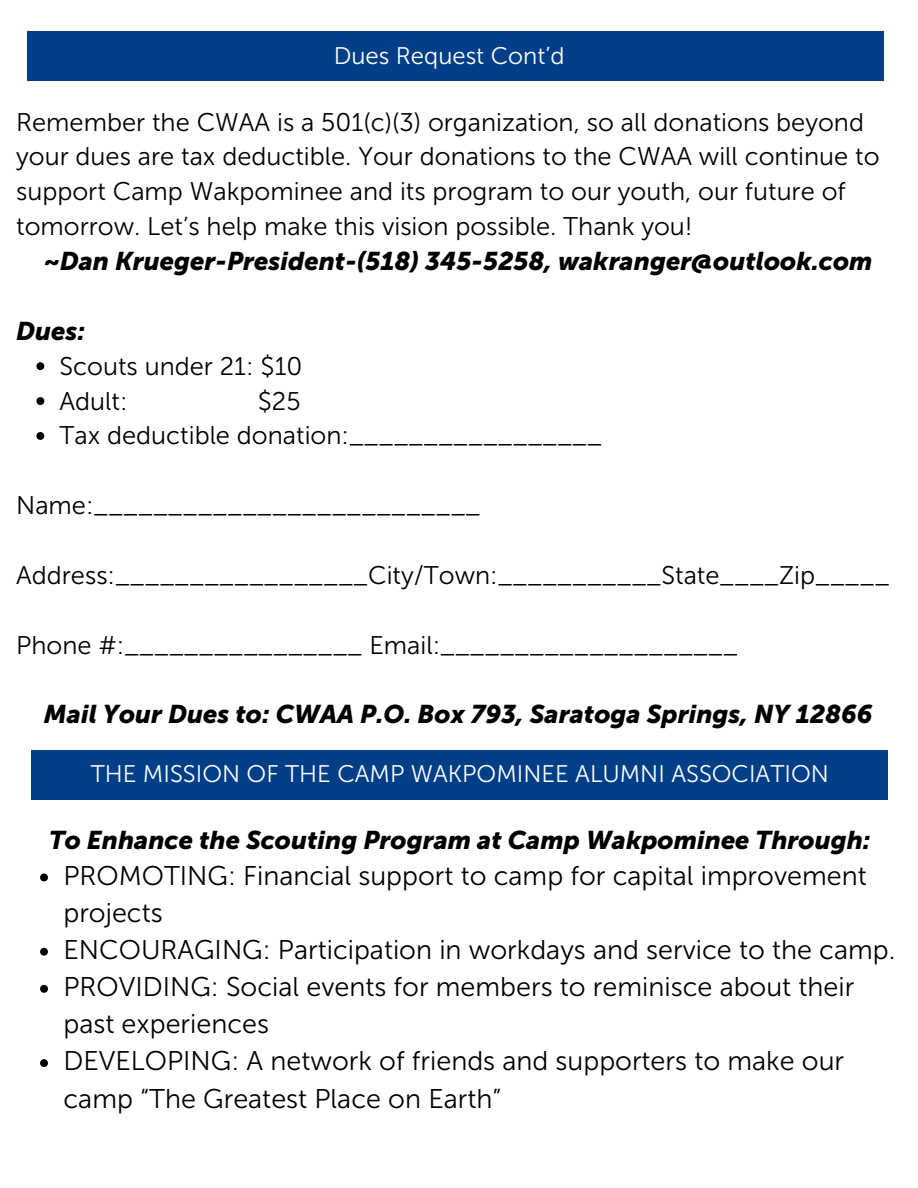
<style>
.page{position:relative;width:918px;height:1188px;background:#fff}
.page>*{position:absolute;margin:0;border:0;box-sizing:border-box;transform-origin:0 0}
.t1{font:27px/37.2px "Museo Sans 300";color:#000}
.t2{font:25.5px "Museo Sans 300";color:#000}
.t3{font:italic 25.5px "Museo Sans 900";color:#000}
.t4{font:24px "Museo Sans 300";color:#fff}
</style>
<div class="page">
<div style="left:28px;top:31px;width:856px;height:50px;background:#003f87"></div>
<svg style="left:36px;top:362px;width:8px;height:8px"></svg>
<svg style="left:36px;top:397px;width:8px;height:8px"></svg>
<svg style="left:36px;top:432px;width:8px;height:8px"></svg>
<div style="left:31px;top:750px;width:856px;height:50px;background:#003f87"></div>
<svg style="left:40px;top:874px;width:8px;height:7px"></svg>
<svg style="left:40px;top:948px;width:8px;height:8px"></svg>
<svg style="left:40px;top:985px;width:8px;height:8px"></svg>
<svg style="left:40px;top:1059px;width:8px;height:8px"></svg>
<p class="t4" style="left:334px;top:41px;width:232px">Dues Request Cont’d</p>
<h2 class="t2" style="left:16px;top:107px;width:849px">Remember the CWAA is a 501(c)(3) organization, so all donations beyond</h2>
<h2 class="t2" style="left:16px;top:141px;width:865px">your dues are tax deductible. Your donations to the CWAA will continue to</h2>
<h2 class="t2" style="left:16px;top:176px;width:831px">support Camp Wakpominee and its program to our youth, our future of</h2>
<h2 class="t2" style="left:16px;top:211px;width:678px">tomorrow. Let’s help make this vision possible. Thank you!</h2>
<h2 class="t3" style="left:44px;top:246px;width:830px">~Dan Krueger-President-(518) 345-5258, wakranger@outlook.com</h2>
<h1 class="t3" style="left:16px;top:316px;width:71px">Dues:</h1>
<p class="t2" style="left:60px;top:351px;width:244px">Scouts under 21: $10</p>
<p class="t2" style="left:60px;top:386px;width:70px">Adult:</p>
<p class="t2" style="left:258px;top:386px;width:44px">$25</p>
<p class="t2" style="left:60px;top:420px;width:544px">Tax deductible donation:_________________</p>
<h2 class="t2" style="left:16px;top:490px;width:466px">Name:__________________________</h2>
<h2 class="t2" style="left:16px;top:560px;width:875px">Address:_________________City/Town:___________State____Zip_____</h2>
<h2 class="t2" style="left:16px;top:630px;width:723px">Phone #:________________ Email:____________________</h2>
<h1 class="t3" style="left:44px;top:699px;width:830px">Mail Your Dues to: CWAA P.O. Box 793, Saratoga Springs, NY 12866</h1>
<h3 class="t4" style="left:91px;top:760px;width:740px">THE MISSION OF THE CAMP WAKPOMINEE ALUMNI ASSOCIATION</h3>
<h1 class="t3" style="left:49px;top:825px;width:823px">To Enhance the Scouting Program at Camp Wakpominee Through:</h1>
<p class="t1" style="left:63px;top:857px;width:805px">PROMOTING: Financial support to camp for capital improvement projects</p>
<p class="t1" style="left:63px;top:931px;width:833px">ENCOURAGING: Participation in workdays and service to the camp.</p>
<p class="t1" style="left:63px;top:968px;width:792px">PROVIDING: Social events for members to reminisce about their past experiences</p>
<p class="t1" style="left:63px;top:1043px;width:782px">DEVELOPING: A network of friends and supporters to make our camp “The Greatest Place on Earth”</p>
</div>
